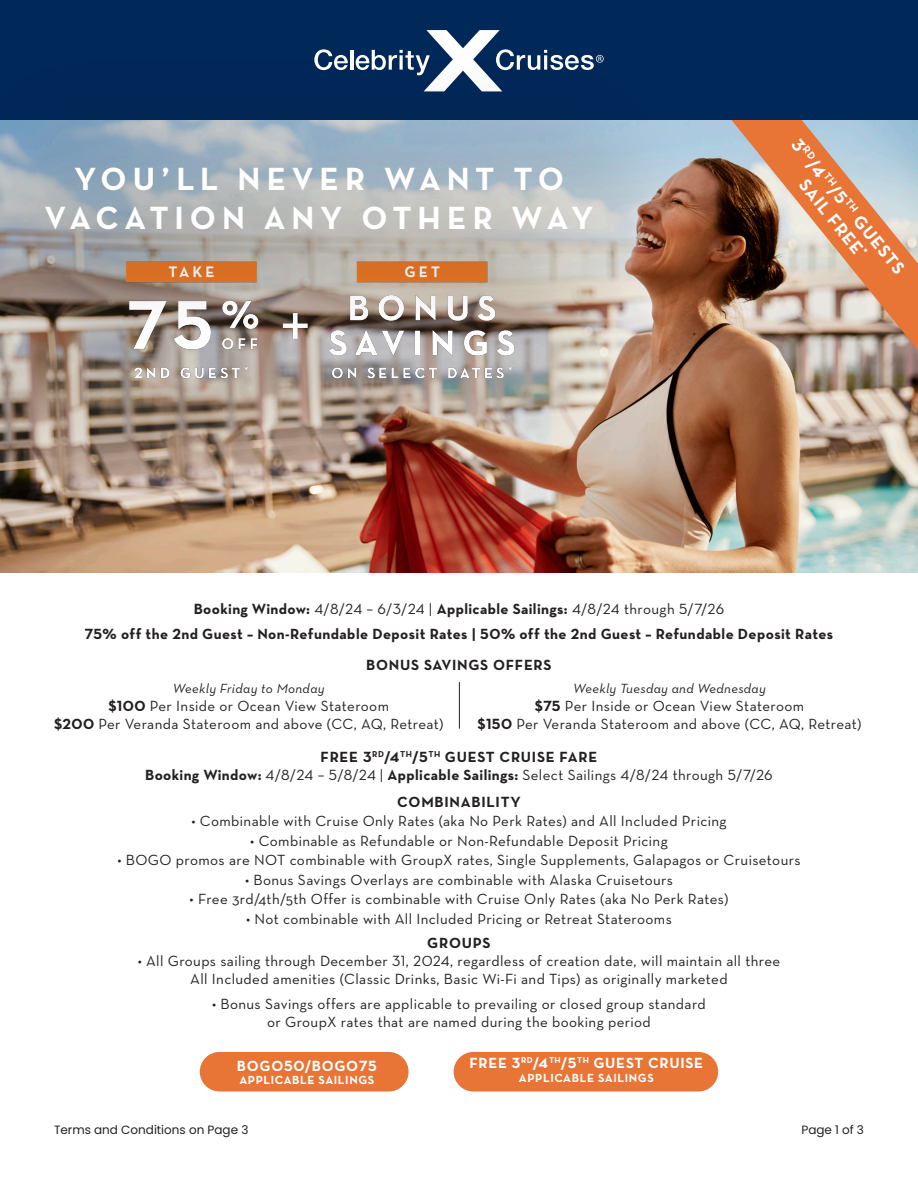
<style>
.page{position:relative;width:918px;height:1188px;background:#fff}
.page>*{position:absolute;margin:0;border:0;box-sizing:border-box;transform-origin:0 0}
.Deck_Title{font:700 32.7px "Neutraface Text";letter-spacing:.175em;color:#fff}
.t1{font:700 18px "Neutraface Text";color:#fff}
.t2{font:15px "Neutraface Text";letter-spacing:.025em;color:#231f20}
.t3{font:700 15px "Neutraface Text";letter-spacing:.03em;color:#231f20}
.t4{font:700 15px "Neutraface Text";letter-spacing:.05em;color:#231f20}
.t5{font:700 15px "Neutraface Text";letter-spacing:.05em;color:#fff}
.t6{font:italic 13.5px "Neutraface Text";letter-spacing:.025em;color:#231f20}
.t7{font:700 12px "Neutraface Text";letter-spacing:.05em;color:#fff}
.t8{font:12px "Poppins";color:#231f20}
.s1{font-weight:400}
.s2{font-weight:700}
</style>
<div class="page">
<img style="left:0;top:120px;width:918px;height:452px">
<img style="left:727px;top:120px;width:191px;height:230px">
<div style="left:0;top:0;width:918px;height:120px;background:#002859"></div>
<svg style="left:426px;top:30px;width:74px;height:17px"></svg>
<div style="left:200px;top:1052px;width:209px;height:40px;background:#e87435;border-radius:20px"></div>
<div style="left:454px;top:1052px;width:264px;height:40px;background:#e87435;border-radius:20px"></div>
<hr style="left:459px;top:682px;width:1px;height:47px;background:#231f20">
<div style="left:6px;top:140px;width:627px;height:359px;background:#231f20;opacity:.13"></div>
<img style="left:117px;top:350px;width:404px;height:33px">
<div style="left:0;top:47px;width:711px;height:303px;background:#231f20;opacity:.13"></div>
<p class="Deck_Title" style="left:74px;top:158px;width:491px">YOU’LL NEVER WANT TO</p>
<p class="Deck_Title" style="left:45px;top:197px;width:550px">VACATION ANY OTHER WAY</p>
<p class="t1" style="left:804px;top:133px;width:170px;rotate:51deg">3<sup>RD</sup>/4<sup>TH</sup>/5<sup>TH</sup> GUESTS</p>
<p class="t1" style="left:812px;top:174px;width:97px;rotate:51deg">SAIL FREE<sup>*</sup></p>
<p class="t3" style="left:194px;top:599px;width:532px">Booking Window: <span class="s1">4/8/24 – 6/3/24 |</span> Applicable Sailings: <span class="s1">4/8/24 through 5/7/26</span></p>
<p class="t3" style="left:85px;top:624px;width:750px">75% off the 2nd Guest – Non-Refundable Deposit Rates | 50% off the 2nd Guest – Refundable Deposit Rates</p>
<p class="t4" style="left:366px;top:655px;width:187px">BONUS SAVINGS OFFERS</p>
<p class="t6" style="left:173px;top:680px;width:153px">Weekly Friday to Monday</p>
<p class="t2" style="left:109px;top:696px;width:282px"><span class="s2">$100</span> Per Inside or Ocean View Stateroom</p>
<p class="t2" style="left:54px;top:714px;width:391px"><span class="s2">$200</span> Per Veranda Stateroom and above (CC, AQ, Retreat)</p>
<p class="t6" style="left:573px;top:680px;width:194px">Weekly Tuesday and Wednesday</p>
<p class="t2" style="left:535px;top:697px;width:271px"><span class="s2">$75</span> Per Inside or Ocean View Stateroom</p>
<p class="t2" style="left:478px;top:715px;width:385px"><span class="s2">$150</span> Per Veranda Stateroom and above (CC, AQ, Retreat)</p>
<p class="t4" style="left:321px;top:747px;width:278px">FREE 3<sup>RD</sup>/4<sup>TH</sup>/5<sup>TH</sup> GUEST CRUISE FARE</p>
<p class="t2" style="left:145px;top:765px;width:629px"><span class="s2">Booking Window:</span> 4/8/24 – 5/8/24 | <span class="s2">Applicable Sailings:</span> Select Sailings 4/8/24 through 5/7/26</p>
<p class="t4" style="left:397px;top:792px;width:125px">COMBINABILITY</p>
<p class="t2" style="left:191px;top:812px;width:537px">• Combinable with Cruise Only Rates (aka No Perk Rates) and All Included Pricing</p>
<p class="t2" style="left:250px;top:831px;width:419px">• Combinable as Refundable or Non-Refundable Deposit Pricing</p>
<p class="t2" style="left:118px;top:851px;width:684px">• BOGO promos are NOT combinable with GroupX rates, Single Supplements, Galapagos or Cruisetours</p>
<p class="t2" style="left:245px;top:870px;width:429px">• Bonus Savings Overlays are combinable with Alaska Cruisetours</p>
<p class="t2" style="left:190px;top:890px;width:540px">• Free 3rd/4th/5th Offer is combinable with Cruise Only Rates (aka No Perk Rates)</p>
<p class="t2" style="left:246px;top:909px;width:427px">• Not combinable with All Included Pricing or Retreat Staterooms</p>
<p class="t3" style="left:427px;top:934px;width:65px">GROUPS</p>
<p class="t2" style="left:138px;top:952px;width:644px">• All Groups sailing through December 31, 2024, regardless of creation date, will maintain all three</p>
<p class="t2" style="left:190px;top:970px;width:539px">All Included amenities (Classic Drinks, Basic Wi-Fi and Tips) as originally marketed</p>
<p class="t2" style="left:212px;top:995px;width:495px">• Bonus Savings offers are applicable to prevailing or closed group standard</p>
<p class="t2" style="left:267px;top:1013px;width:385px">or GroupX rates that are named during the booking period</p>
<p class="t5" style="left:237px;top:1056px;width:141px">BOGO50/BOGO75</p>
<p class="t7" style="left:239px;top:1072px;width:136px">APPLICABLE SAILINGS</p>
<p class="t5" style="left:469px;top:1054px;width:235px">FREE 3<sup>RD</sup>/4<sup>TH</sup>/5<sup>TH</sup> GUEST CRUISE</p>
<p class="t7" style="left:519px;top:1070px;width:136px">APPLICABLE SAILINGS</p>
<p class="t8" style="left:54px;top:1122px;width:196px">Terms and Conditions on Page 3</p>
<p class="t8" style="left:801px;top:1123px;width:64px">Page 1 of 3</p>
</div>
